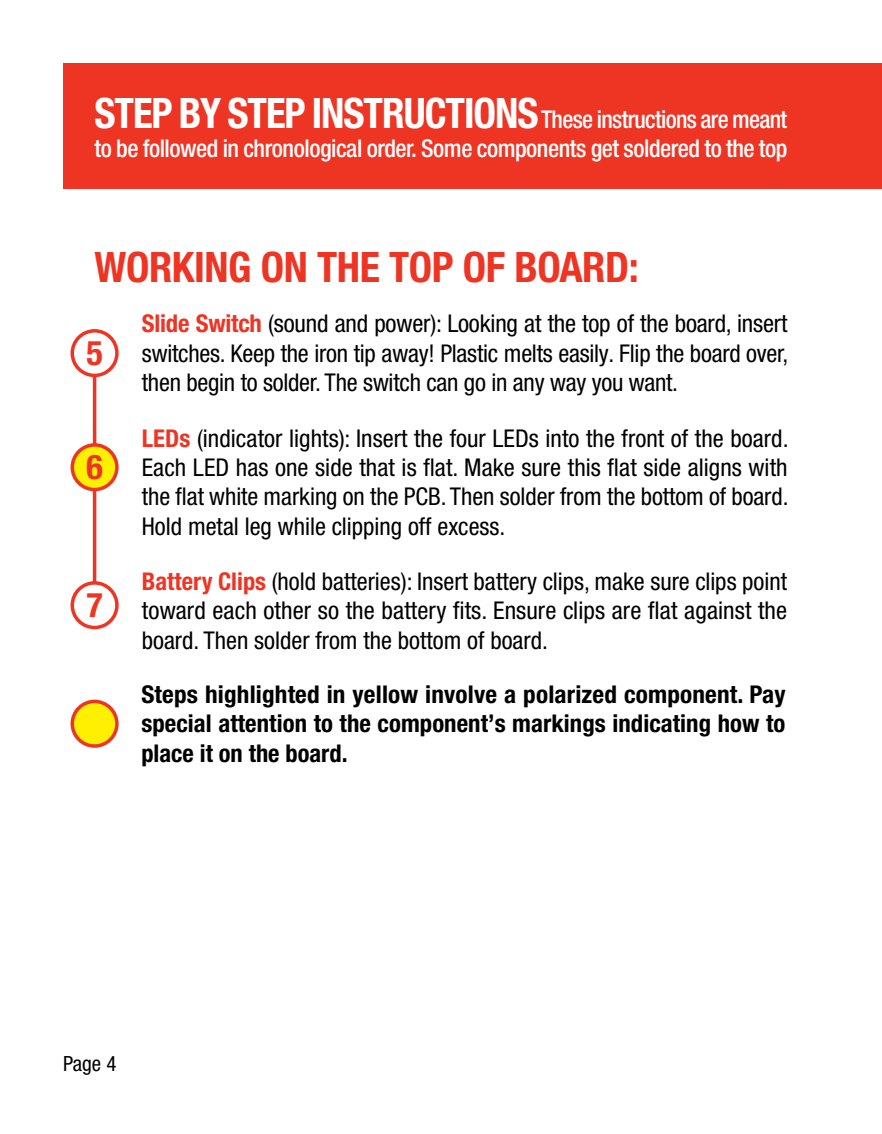
<style>
.page{position:relative;width:882px;height:1134px;background:#fff}
.page>*{position:absolute;margin:0;border:0;box-sizing:border-box;transform-origin:0 0}
.t1{font:700 condensed 42px "Helvetica Neue LT Pro";letter-spacing:-.01em;color:#ee3524}
.t2{font:700 condensed 33.95px "Helvetica Neue LT Pro";color:#ee3524}
.t3{font:condensed 24.5px/29.4px "Helvetica Neue LT Pro";color:#000;text-align:justify}
.t4{font:700 condensed 24.5px/29.4px "Helvetica Neue LT Pro";letter-spacing:.005em;color:#000;text-align:justify}
.t5{font:500 condensed 24.5px/29.4px "Helvetica Neue LT Pro";letter-spacing:-.02em;color:#fff}
.t6{font:condensed 21px "Helvetica Neue LT Pro";color:#000}
.s1{font-weight:700;font-size:42px}
.s2{font-weight:700;color:#ee3524}
</style>
<div class="page">
<div style="left:63px;top:63px;width:819px;height:126px;background:#ee3524"></div>
<hr style="left:93px;top:353px;width:3px;height:253px;background:#ee3524">
<div style="left:72px;top:331px;width:45px;height:44px;background:#fff;border-radius:50%"></div>
<div style="left:71px;top:329px;width:48px;height:48px;border:4px solid #ee3524;border-radius:50%"></div>
<div style="left:72px;top:583px;width:45px;height:45px;background:#fff;border-radius:50%"></div>
<div style="left:71px;top:581px;width:48px;height:48px;border:4px solid #ee3524;border-radius:50%"></div>
<div style="left:72px;top:445px;width:45px;height:45px;background:#ffef00;border-radius:50%"></div>
<div style="left:71px;top:443px;width:48px;height:48px;border:4px solid #ee3524;border-radius:50%"></div>
<div style="left:72px;top:701px;width:45px;height:45px;background:#ffef00;border-radius:50%"></div>
<div style="left:71px;top:700px;width:48px;height:48px;border:4px solid #ee3524;border-radius:50%"></div>
<p class="t5" style="left:95px;top:104px;width:694px"><span class="s1">Step by step instructions</span> These instructions are meant to be followed in chronological order. Some components get soldered to the top</p>
<h1 class="t1" style="left:95px;top:242px;width:546px">Working on the top of board:</h1>
<h2 class="t2" style="left:86px;top:333px;width:18px">5</h2>
<h2 class="t2" style="left:86px;top:447px;width:18px">6</h2>
<h2 class="t2" style="left:86px;top:585px;width:18px">7</h2>
<p class="t3" style="left:142px;top:309px;width:648px"><span class="s2">Slide Switch</span> (sound and power): Looking at the top of the board, insert switches. Keep the iron tip away! Plastic melts easily. Flip the board over, then begin to solder. The switch can go in any way you want.</p>
<p class="t3" style="left:142px;top:423px;width:648px"><span class="s2">LEDs</span> (indicator lights): Insert the four LEDs into the front of the board.<br>Each LED has one side that is flat. Make sure this flat side aligns with the flat white marking on the PCB. Then solder from the bottom of board.<br>Hold metal leg while clipping off excess.</p>
<p class="t3" style="left:142px;top:566px;width:647px"><span class="s2">Battery Clips</span> (hold batteries): Insert battery clips, make sure clips point toward each other so the battery fits. Ensure clips are flat against the board. Then solder from the bottom of board.</p>
<p class="t4" style="left:141px;top:680px;width:646px">Steps highlighted in yellow involve a polarized component. Pay special attention to the component’s markings indicating how to place it on the board.</p>
<p class="t6" style="left:63px;top:1051px;width:55px">Page 4</p>
</div>
